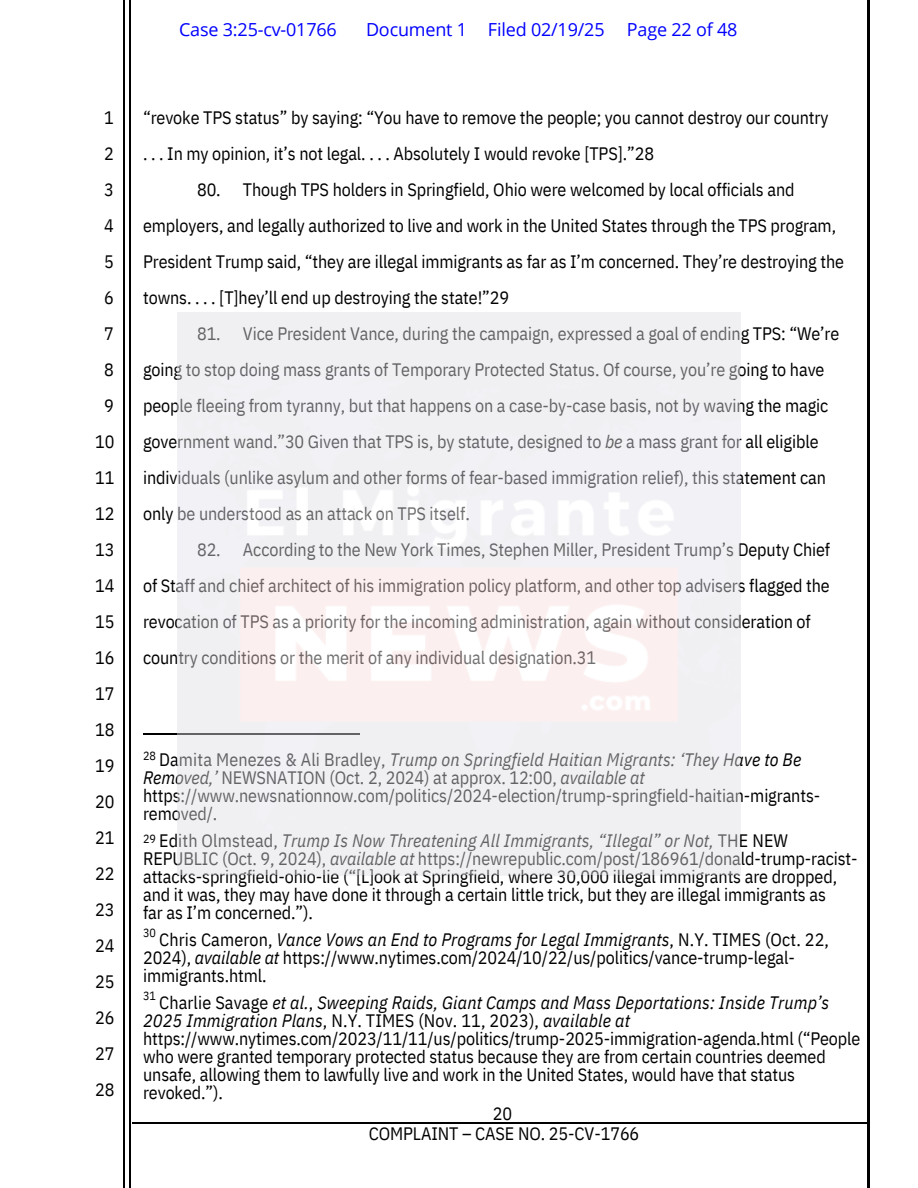
<style>
.page{position:relative;width:918px;height:1188px;background:#fff}
.page>*{position:absolute;margin:0;border:0;box-sizing:border-box;transform-origin:0 0}
.t1{font:18px/36px "IBM Plex Sans Cond";letter-spacing:-.005em;color:#000}
.t2{font:italic 18px "IBM Plex Sans Cond";letter-spacing:.005em;color:#000}
.t3{font:18px "Open Sans";letter-spacing:-.01em;color:#00f}
.t4{font:12px "IBM Plex Sans Cond";letter-spacing:-.005em;color:#000}
.s1{font-style:italic}
.s2{font-style:normal}
</style>
<div class="page">
<hr style="left:133px;top:1123px;width:733px;height:1px;background:#000">
<hr style="left:124px;top:0;width:1px;height:1188px;background:#000">
<hr style="left:129px;top:0;width:1px;height:1188px;background:#000">
<hr style="left:868px;top:0;width:1px;height:1188px;background:#000">
<hr style="left:143px;top:733px;width:216px;height:1px;background:#000">
<img style="left:178px;top:313px;width:562px;height:562px">
<p class="t3" style="left:179px;top:17px;width:159px">Case 3:25-cv-01766</p>
<p class="t3" style="left:366px;top:17px;width:103px">Document 1</p>
<h1 class="t3" style="left:488px;top:17px;width:118px">Filed 02/19/25</h1>
<p class="t3" style="left:627px;top:17px;width:112px">Page 22 of 48</p>
<p class="t1" style="left:95px;top:99px;width:21px;text-align:center">1<br>2<br>3<br>4<br>5<br>6<br>7<br>8<br>9<br>10<br>11<br>12<br>13<br>14<br>15<br>16<br>17<br>18<br>19<br>20<br>21<br>22<br>23<br>24<br>25<br>26<br>27<br>28</p>
<p class="t1" style="left:143px;top:99px;width:687px">“revoke TPS status” by saying: “You have to remove the people; you cannot destroy our country . . . In my opinion, it’s not legal. . . . Absolutely I would revoke [TPS].”28</p>
<p class="t1" style="left:197px;top:171px;width:25px">80.</p>
<p class="t1" style="left:243px;top:171px;width:553px">Though TPS holders in Springfield, Ohio were welcomed by local officials and</p>
<p class="t1" style="left:143px;top:207px;width:703px">employers, and legally authorized to live and work in the United States through the TPS program,<br>President Trump said, “they are illegal immigrants as far as I’m concerned. They’re destroying the towns. . . . [T]hey’ll end up destroying the state!”29</p>
<p class="t1" style="left:197px;top:315px;width:25px">81.</p>
<p class="t1" style="left:243px;top:315px;width:598px">Vice President Vance, during the campaign, expressed a goal of ending TPS: “We’re</p>
<p class="t1" style="left:143px;top:351px;width:687px">going to stop doing mass grants of Temporary Protected Status. Of course, you’re going to have people fleeing from tyranny, but that happens on a case-by-case basis, not by waving the magic government wand.”30 Given that TPS is, by statute, designed to <span class="s1">be</span> a mass grant for all eligible individuals (unlike asylum and other forms of fear-based immigration relief), this statement can only be understood as an attack on TPS itself.</p>
<p class="t1" style="left:197px;top:531px;width:25px">82.</p>
<p class="t1" style="left:243px;top:531px;width:589px">According to the New York Times, Stephen Miller, President Trump’s Deputy Chief</p>
<p class="t1" style="left:143px;top:567px;width:688px">of Staff and chief architect of his immigration policy platform, and other top advisers flagged the revocation of TPS as a priority for the incoming administration, again without consideration of country conditions or the merit of any individual designation.31</p>
<p class="t4" style="left:143px;top:747px;width:14px">28</p>
<p class="t2" style="left:159px;top:748px;width:644px"><span class="s2">Damita Menezes &amp; Ali Bradley,</span> Trump on Springfield Haitian Migrants: ‘They Have to Be</p>
<p class="t1" style="left:143px;top:760px;width:503px"><span class="s1">Removed,’</span> NEWSNATION (Oct. 2, 2024) at approx. 12:00, <span class="s1">available at</span></p>
<p class="t1" style="left:143px;top:778px;width:679px">https://www.newsnationnow.com/politics/2024-election/trump-springfield-haitian-migrants-</p>
<p class="t1" style="left:143px;top:796px;width:76px">removed/.</p>
<p class="t4" style="left:143px;top:831px;width:14px">29</p>
<p class="t2" style="left:159px;top:829px;width:631px"><span class="s2">Edith Olmstead,</span> Trump Is Now Threatening All Immigrants, “Illegal” or Not, <span class="s2">THE NEW</span></p>
<p class="t1" style="left:143px;top:841px;width:716px">REPUBLIC (Oct. 9, 2024), <span class="s1">available at</span> https://newrepublic.com/post/186961/donald-trump-racist-</p>
<p class="t1" style="left:143px;top:859px;width:696px">attacks-springfield-ohio-lie (“[L]ook at Springfield, where 30,000 illegal immigrants are dropped,</p>
<p class="t1" style="left:143px;top:877px;width:684px">and it was, they may have done it through a certain little trick, but they are illegal immigrants as</p>
<p class="t1" style="left:143px;top:895px;width:171px">far as I’m concerned.”).</p>
<p class="t4" style="left:143px;top:925px;width:14px">30</p>
<p class="t2" style="left:159px;top:928px;width:671px"><span class="s2">Chris Cameron,</span> Vance Vows an End to Programs for Legal Immigrants<span class="s2">, N.Y. TIMES (Oct. 22,</span></p>
<p class="t1" style="left:143px;top:940px;width:653px">2024), <span class="s1">available at</span> https://www.nytimes.com/2024/10/22/us/politics/vance-trump-legal-</p>
<p class="t1" style="left:143px;top:958px;width:125px">immigrants.html.</p>
<p class="t4" style="left:143px;top:988px;width:14px">31</p>
<p class="t2" style="left:159px;top:991px;width:672px"><span class="s2">Charlie Savage</span> et al.<span class="s2">,</span> Sweeping Raids, Giant Camps and Mass Deportations: Inside Trump’s</p>
<p class="t2" style="left:143px;top:1009px;width:488px">2025 Immigration Plans<span class="s2">, N.Y. TIMES (Nov. 11, 2023),</span> available at</p>
<p class="t1" style="left:143px;top:1021px;width:719px">https://www.nytimes.com/2023/11/11/us/politics/trump-2025-immigration-agenda.html (“People</p>
<p class="t1" style="left:143px;top:1039px;width:684px">who were granted temporary protected status because they are from certain countries deemed</p>
<p class="t1" style="left:143px;top:1057px;width:654px">unsafe, allowing them to lawfully live and work in the United States, would have that status</p>
<p class="t1" style="left:143px;top:1075px;width:81px">revoked.”).</p>
<p class="t1" style="left:369px;top:1103px;width:272px;line-height:20.2px;text-align:center">20<br>COMPLAINT – CASE NO. 25-CV-1766</p>
</div>
